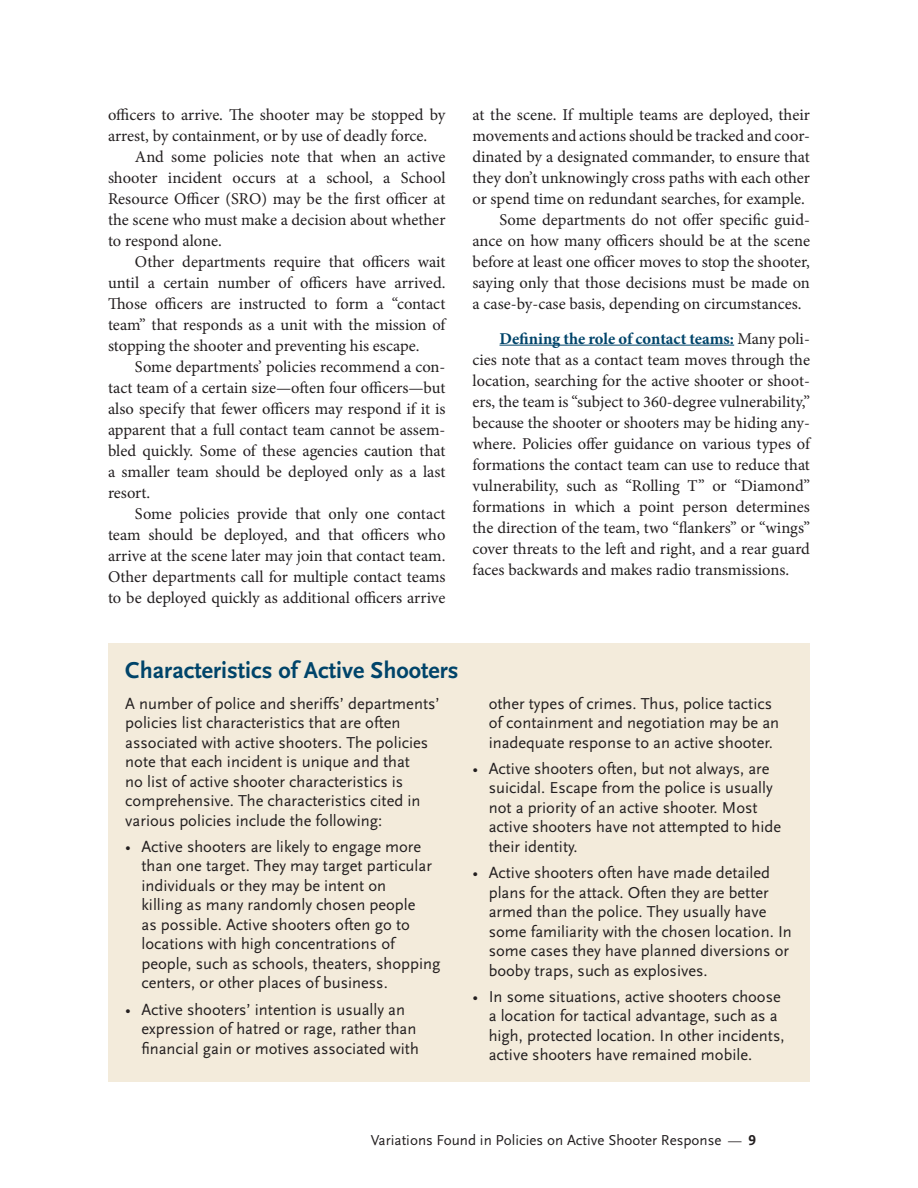
<style>
.page{position:relative;width:918px;height:1188px;background:#fff}
.page>*{position:absolute;margin:0;border:0;box-sizing:border-box;transform-origin:0 0}
.t1{font:700 24px "Scala Sans LF";color:#00446a}
.t2{font:16.5px/21px "Minion Pro";color:#231f20;text-align:justify}
.t3{font:16.5px/19.5px "Scala Sans LF";color:#231f20}
.t4{font:15px "Scala Sans LF";color:#231f20}
.s1{font-weight:700;color:#00446a}
.s2{font-size:13.5px}
.s3{font-weight:700}
</style>
<div class="page">
<hr style="left:500px;top:345px;width:234px;height:1px;background:#00446a">
<div style="left:108px;top:643px;width:702px;height:439px;background:#f3ebdb"></div>
<p class="t2" style="left:108px;top:104px;width:339px">officers to arrive. The shooter may be stopped by arrest, by containment, or by use of deadly force.</p>
<p class="t2" style="left:108px;top:146px;width:339px;text-indent:27px">And some policies note that when an active shooter incident occurs at a school, a School Resource Officer (SRO) may be the first officer at the scene who must make a decision about whether to respond alone.</p>
<p class="t2" style="left:108px;top:251px;width:341px;text-indent:27px">Other departments require that officers wait until a certain number of officers have arrived.<br>Those officers are instructed to form a “contact team” that responds as a unit with the mission of stopping the shooter and preventing his escape.</p>
<p class="t2" style="left:108px;top:356px;width:339px;text-indent:27px">Some departments’ policies recommend a con&shy;tact team of a certain size—often four officers—but also specify that fewer officers may respond if it is apparent that a full contact team cannot be assem&shy;bled quickly. Some of these agencies caution that a smaller team should be deployed only as a last resort.</p>
<p class="t2" style="left:108px;top:503px;width:339px;text-indent:27px">Some policies provide that only one contact team should be deployed, and that officers who arrive at the scene later may join that contact team.<br>Other departments call for multiple contact teams to be deployed quickly as additional officers arrive</p>
<p class="t2" style="left:472px;top:104px;width:339px">at the scene. If multiple teams are deployed, their</p>
<p class="t2" style="left:472px;top:125px;width:339px">movements and actions should be tracked and coor-</p>
<p class="t2" style="left:472px;top:146px;width:339px">dinated by a designated commander, to ensure that</p>
<p class="t2" style="left:472px;top:167px;width:339px">they don’t unknowingly cross paths with each other</p>
<p class="t2" style="left:472px;top:188px;width:334px">or spend time on redundant searches, for example.</p>
<p class="t2" style="left:499px;top:209px;width:312px">Some departments do not offer specific guid-</p>
<p class="t2" style="left:472px;top:230px;width:339px">ance on how many officers should be at the scene</p>
<p class="t2" style="left:472px;top:251px;width:339px">before at least one officer moves to stop the shooter,</p>
<p class="t2" style="left:472px;top:272px;width:339px">saying only that those decisions must be made on</p>
<p class="t2" style="left:472px;top:293px;width:331px">a case-by-case basis, depending on circumstances.</p>
<p class="t2" style="left:472px;top:328px;width:341px;text-indent:27px"><span class="s1">Defining the role of contact teams:</span> Many poli&shy;cies note that as a contact team moves through the location, searching for the active shooter or shoot&shy;ers, the team is “subject to 360-degree vulnerability,” because the shooter or shooters may be hiding any&shy;where. Policies offer guidance on various types of formations the contact team can use to reduce that vulnerability, such as “Rolling T” or “Diamond” formations in which a point person determines the direction of the team, two “flankers” or “wings” cover threats to the left and right, and a rear guard faces backwards and makes radio transmissions.</p>
<h1 class="t1" style="left:125px;top:657px;width:335px">Characteristics of Active Shooters</h1>
<p class="t3" style="left:125px;top:694px;width:316px">A number of police and sheriffs’ departments’ policies list characteristics that are often associated with active shooters. The policies note that each incident is unique and that<br>no list of active shooter characteristics is comprehensive. The characteristics cited in various policies include the following:</p>
<p class="t3" style="left:141px;top:837px;width:301px;text-indent:-16px">• Active shooters are likely to engage more than one target. They may target particular individuals or they may be intent on<br>killing as many randomly chosen people<br>as possible. Active shooters often go to locations with high concentrations of people, such as schools, theaters, shopping centers, or other places of business.</p>
<p class="t3" style="left:141px;top:1000px;width:279px;text-indent:-16px">• Active shooters’ intention is usually an expression of hatred or rage, rather than financial gain or motives associated with</p>
<p class="t3" style="left:489px;top:694px;width:292px">other types of crimes. Thus, police tactics of containment and negotiation may be an inadequate response to an active shooter.</p>
<p class="t3" style="left:489px;top:759px;width:294px;text-indent:-16px">• Active shooters often, but not always, are suicidal. Escape from the police is usually not a priority of an active shooter. Most active shooters have not attempted to hide their identity.</p>
<p class="t3" style="left:489px;top:863px;width:305px;text-indent:-16px">• Active shooters often have made detailed plans for the attack. Often they are better armed than the police. They usually have some familiarity with the chosen location. In some cases they have planned diversions or booby traps, such as explosives.</p>
<p class="t3" style="left:489px;top:987px;width:297px;text-indent:-16px">• In some situations, active shooters choose a location for tactical advantage, such as a high, protected location. In other incidents, active shooters have remained mobile.</p>
<p class="t4" style="left:371px;top:1132px;width:387px">Variations Found in Policies on Active Shooter Response <span class="s2">—</span> <span class="s3">9</span></p>
</div>
